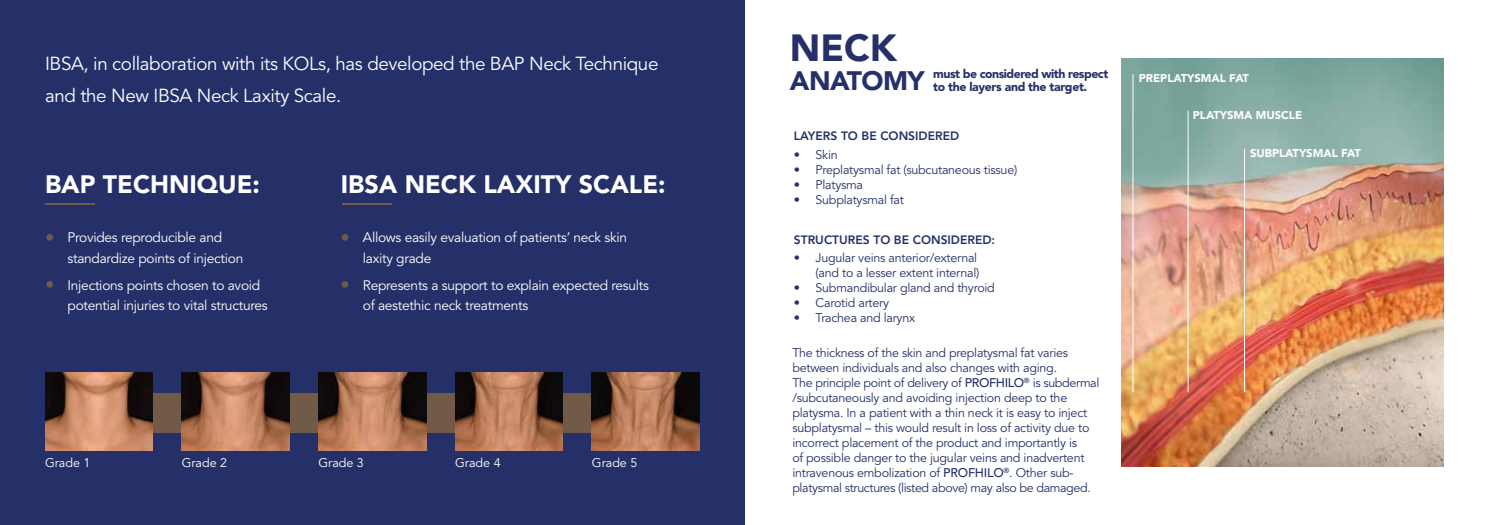
<style>
.page{position:relative;width:1489px;height:525px;background:#fff}
.page>*{position:absolute;margin:0;border:0;box-sizing:border-box;transform-origin:0 0}
.t1{font:900 37.5px "Avenir";color:#253069}
.t2{font:900 26.5px "Avenir";letter-spacing:-.02em;color:#253069}
.t3{font:900 25px "Avenir";color:#fff}
.t4{font:18.75px/31.2px "Avenir";letter-spacing:-.02em;color:#fff}
.t5{font:13.75px/20px "Avenir";letter-spacing:-.02em;color:#fff}
.t6{font:12.5px/15px "Avenir";letter-spacing:-.02em;color:#253069}
.t7{font:12.5px "Avenir";color:#fff}
.t8{font:900 12.25px/13.1px "Avenir";letter-spacing:-.04em;color:#253069}
.t9{font:800 12.12px "Avenir";color:#253069}
.t10{font:900 11.25px "Avenir";color:#fff}
.s1{font-size:18.75px;color:#725a49}
.s2{font-weight:500}
</style>
<div class="page">
<img style="left:1121px;top:59px;width:322px;height:407px">
<hr style="left:1187px;top:111px;width:1px;height:281px;background:#fff">
<hr style="left:1132px;top:74px;width:1px;height:318px;background:#fff">
<hr style="left:1244px;top:149px;width:1px;height:243px;background:#fff">
<div style="left:0;top:0;width:744px;height:524px;background:#253069"></div>
<svg style="left:152px;top:391px;width:440px;height:46px"></svg>
<hr style="left:45px;top:204px;width:50px;height:1px;background:#725a49">
<hr style="left:342px;top:204px;width:49px;height:1px;background:#725a49">
<div style="left:73px;top:392px;width:588px;height:40px;background:#725a49"></div>
<img style="left:45px;top:372px;width:107px;height:78px">
<img style="left:182px;top:372px;width:107px;height:78px">
<img style="left:318px;top:372px;width:108px;height:78px">
<img style="left:455px;top:372px;width:107px;height:78px">
<img style="left:592px;top:372px;width:107px;height:78px">
<h3 class="t4" style="left:45px;top:49px;width:615px">IBSA, in collaboration with its KOLs, has developed the BAP Neck Technique and the New IBSA Neck Laxity Scale.</h3>
<h3 class="t3" style="left:45px;top:169px;width:216px">BAP TECHNIQUE:</h3>
<h3 class="t3" style="left:341px;top:169px;width:326px">IBSA NECK LAXITY SCALE:</h3>
<p class="t5" style="left:68px;top:228px;width:177px;text-indent:-23px"><span class="s1">•</span> Provides reproducible and standardize points of injection</p>
<p class="t5" style="left:68px;top:275px;width:202px;text-indent:-23px"><span class="s1">•</span> Injections points chosen to avoid potential injuries to vital structures</p>
<p class="t5" style="left:363px;top:228px;width:266px;text-indent:-23px"><span class="s1">•</span> Allows easily evaluation of patients’ neck skin laxity grade</p>
<p class="t5" style="left:363px;top:275px;width:287px;text-indent:-23px"><span class="s1">•</span> Represents a support to explain expected results of aestethic neck treatments</p>
<p class="t7" style="left:45px;top:455px;width:47px">Grade 1</p>
<p class="t7" style="left:182px;top:455px;width:47px">Grade 2</p>
<p class="t7" style="left:318px;top:455px;width:47px">Grade 3</p>
<p class="t7" style="left:455px;top:455px;width:47px">Grade 4</p>
<p class="t7" style="left:592px;top:455px;width:47px">Grade 5</p>
<h1 class="t1" style="left:790px;top:26px;width:108px">NECK</h1>
<h2 class="t2" style="left:790px;top:65px;width:136px">ANATOMY</h2>
<p class="t8" style="left:933px;top:67px;width:176px">must be considered with respect to the layers and the target.</p>
<p class="t9" style="left:793px;top:129px;width:167px">LAYERS TO BE CONSIDERED</p>
<p class="t6" style="left:793px;top:147px;width:45px">• Skin</p>
<p class="t6" style="left:793px;top:162px;width:225px">• Preplatysmal fat (subcutaneous tissue)</p>
<p class="t6" style="left:793px;top:177px;width:71px">• Platysma</p>
<p class="t6" style="left:793px;top:192px;width:112px">• Subplatysmal fat</p>
<p class="t9" style="left:793px;top:232px;width:203px">STRUCTURES TO BE CONSIDERED:</p>
<p class="t6" style="left:793px;top:250px;width:187px;text-align:right">• Jugular veins anterior/external (and to a lesser extent internal)</p>
<p class="t6" style="left:793px;top:280px;width:203px">• Submandibular gland and thyroid</p>
<p class="t6" style="left:793px;top:295px;width:97px">• Carotid artery</p>
<p class="t6" style="left:793px;top:310px;width:123px">• Trachea and larynx</p>
<p class="t6" style="left:792px;top:345px;width:308px">The thickness of the skin and preplatysmal fat varies between individuals and also changes with aging.<br>The principle point of delivery of <span class="s2">PROFHILO</span><sup>®</sup> is subdermal /subcutaneously and avoiding injection deep to the platysma. In a patient with a thin neck it is easy to inject subplatysmal – this would result in loss of activity due to incorrect placement of the product and importantly is<br>of possible danger to the jugular veins and inadvertent intravenous embolization of <span class="s2">PROFHILO</span><sup>®</sup>. Other sub&shy;platysmal structures (listed above) may also be damaged.</p>
<p class="t10" style="left:1138px;top:71px;width:112px">PREPLATYSMAL FAT</p>
<p class="t10" style="left:1192px;top:108px;width:111px">PLATYSMA MUSCLE</p>
<p class="t10" style="left:1249px;top:146px;width:112px">SUBPLATYSMAL FAT</p>
</div>
